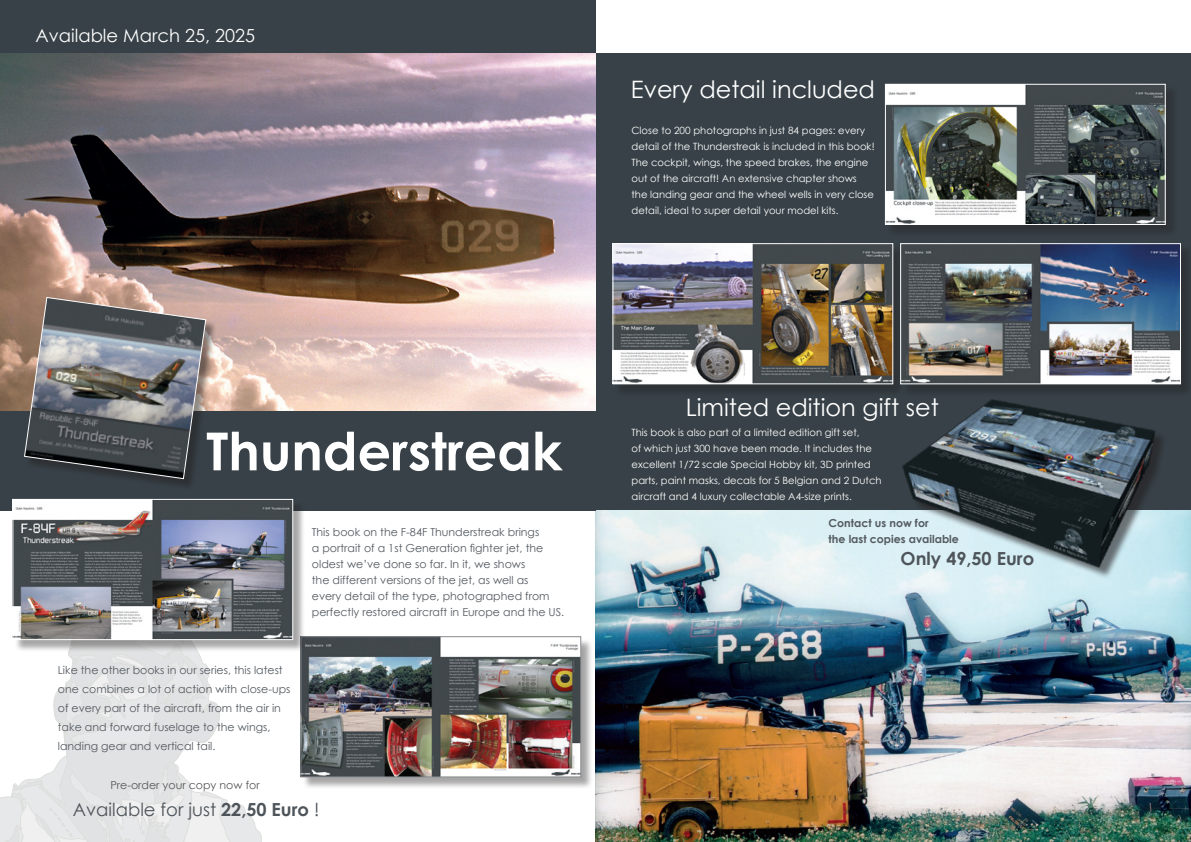
<style>
.page{position:relative;width:1191px;height:842px;background:#fff}
.page>*{position:absolute;margin:0;border:0;box-sizing:border-box;transform-origin:0 0}
.t1{font:700 52.5px "Century Gothic";color:#fff}
.t2{font:24px "Century Gothic";color:#fff}
.t3{font:18px "Century Gothic";color:#4d545a}
.t4{font:18px "Century Gothic";color:#fff}
.t5{font:700 18px "Century Gothic";color:#4d545a}
.t6{font:11px/16px "Century Gothic";color:#545a60}
.t7{font:700 11px "Century Gothic";color:#545a60}
.t8{font:11px "Century Gothic";color:#57585a}
.t9{font:10px/16px "Century Gothic";color:#fff}
.s1{font-weight:700}
</style>
<div class="page">
<div style="left:595px;top:54px;width:596px;height:788px;background:#374147"></div>
<img style="left:595px;top:510px;width:596px;height:332px">
<div style="left:0;top:0;width:595px;height:510px;background:#374147"></div>
<svg style="left:234px;top:804px;width:28px;height:38px"></svg>
<svg style="left:0;top:653px;width:234px;height:189px"></svg>
<div style="left:302px;top:638px;width:291px;height:152px;background:#231f20;opacity:.4"></div>
<img style="left:302px;top:638px;width:277px;height:137px">
<div style="left:300px;top:636px;width:281px;height:141px;border:1px solid #878a8f"></div>
<div style="left:886px;top:85px;width:292px;height:153px;background:#31383d"></div>
<img style="left:887px;top:86px;width:276px;height:137px">
<div style="left:885px;top:84px;width:280px;height:141px;border:1px solid #fff"></div>
<div style="left:614px;top:245px;width:291px;height:152px;background:#231f20;opacity:.4"></div>
<img style="left:614px;top:245px;width:277px;height:137px">
<div style="left:612px;top:243px;width:281px;height:141px;border:1px solid #fff"></div>
<div style="left:14px;top:500px;width:292px;height:153px;background:#231f20;opacity:.4"></div>
<img style="left:14px;top:501px;width:277px;height:137px">
<div style="left:12px;top:499px;width:281px;height:141px;border:1px solid #fff"></div>
<div style="left:901px;top:245px;width:290px;height:152px;background:#303539"></div>
<img style="left:902px;top:245px;width:277px;height:133px">
<div style="left:900px;top:243px;width:281px;height:141px;border:1px solid #fff"></div>
<img style="left:0;top:54px;width:595px;height:356px">
<div style="left:25px;top:298px;width:192px;height:192px;background:#231f20;opacity:.5"></div>
<img style="left:24px;top:296px;width:183px;height:184px">
<img style="left:883px;top:378px;width:308px;height:211px">
<p class="t4" style="left:36px;top:23px;width:221px">Available March 25, 2025</p>
<p class="t2" style="left:631px;top:72px;width:246px">Every detail included</p>
<p class="t9" style="left:631px;top:122px;width:245px">Close to 200 photographs in just 84 pages: every detail of the Thunderstreak is included in this book!<br>The cockpit, wings, the speed brakes, the engine out of the aircraft! An extensive chapter shows the landing gear and the wheel wells in very close detail, ideal to super detail your model kits.</p>
<p class="t1" style="left:206px;top:411px;width:357px">Thunderstreak</p>
<p class="t6" style="left:58px;top:661px;width:234px;line-height:19px">Like the other books in our series, this latest one combines a lot of action with close-ups of every part of the aircraft, from the air in take and forward fuselage to the wings, landing gear and vertical tail.</p>
<p class="t8" style="left:110px;top:777px;width:151px">Pre-order your copy now for</p>
<p class="t6" style="left:312px;top:523px;width:254px">This book on the F-84F Thunderstreak brings<br>a portrait of a 1st Generation fighter jet, the oldest we’ve done so far. In it, we shows<br>the different versions of the jet, as well as<br>every detail of the type, photographed from perfectly restored aircraft in Europe and the US.</p>
<p class="t3" style="left:73px;top:796px;width:248px">Available for just <span class="s1">22,50 Euro</span> !</p>
<p class="t2" style="left:685px;top:391px;width:255px">Limited edition gift set</p>
<p class="t9" style="left:631px;top:424px;width:252px">This book is also part of a limited edition gift set,<br>of which just 300 have been made. It includes the excellent 1/72 scale Special Hobby kit, 3D printed parts, paint masks, decals for 5 Belgian and 2 Dutch aircraft and 4 luxury collectable A4-size prints.</p>
<p class="t7" style="left:828px;top:515px;width:101px">Contact us now for</p>
<p class="t7" style="left:828px;top:531px;width:132px">the last copies available</p>
<p class="t5" style="left:900px;top:545px;width:135px">Only 49,50 Euro</p>
</div>
